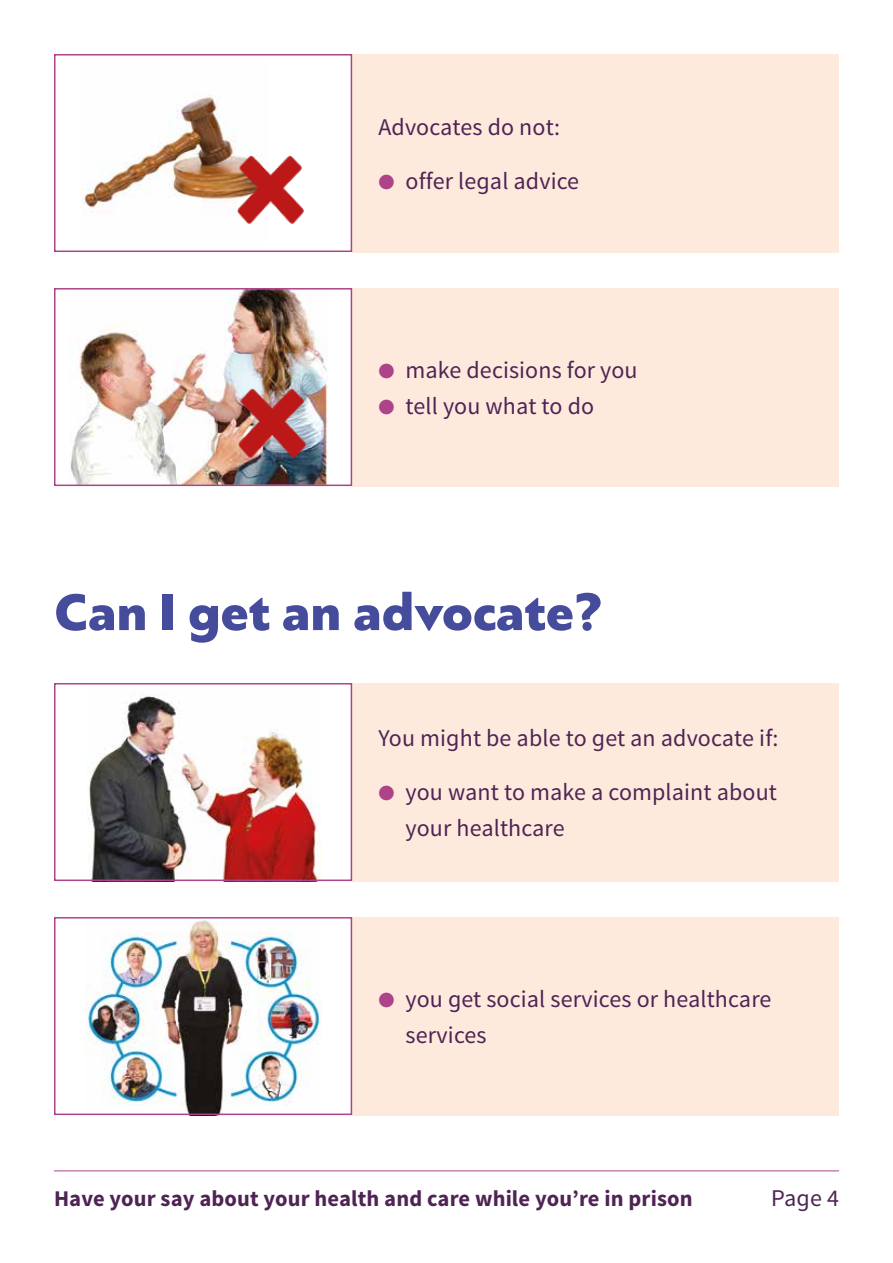
<style>
.page{position:relative;width:893px;height:1263px;background:#fff}
.page>*{position:absolute;margin:0;border:0;box-sizing:border-box;transform-origin:0 0}
.t1{font:900 54px "PF Bague Sans Pro";color:#454c9b}
.t2{font:24px/36px "Source Sans Pro";letter-spacing:.005em;color:#4f2454}
.t3{font:700 22.5px "Source Sans Pro";letter-spacing:.005em;color:#4f2454}
.s1{color:#ad4489}
</style>
<div class="page">
<hr style="left:54px;top:1170px;width:785px;height:1px;background:#ad4489">
<div style="left:352px;top:683px;width:487px;height:198px;background:#fdeadd"></div>
<div style="left:352px;top:917px;width:487px;height:198px;background:#fdeadd"></div>
<img style="left:88px;top:695px;width:232px;height:183px">
<div style="left:54px;top:683px;width:298px;height:198px;border:2px solid #ad4489"></div>
<img style="left:85px;top:920px;width:236px;height:192px">
<div style="left:54px;top:917px;width:298px;height:198px;border:2px solid #ad4489"></div>
<div style="left:352px;top:54px;width:487px;height:198px;background:#fdeadd"></div>
<img style="left:82px;top:95px;width:153px;height:118px">
<div style="left:54px;top:54px;width:298px;height:198px;border:2px solid #ad4489"></div>
<div style="left:352px;top:288px;width:487px;height:198px;background:#fdeadd"></div>
<img style="left:69px;top:291px;width:258px;height:192px">
<div style="left:54px;top:288px;width:298px;height:198px;border:2px solid #ad4489"></div>
<img style="left:235px;top:155px;width:69px;height:69px">
<img style="left:237px;top:387px;width:71px;height:71px">
<p class="t2" style="left:379px;top:109px;width:183px">Advocates do not:</p>
<p class="t2" style="left:379px;top:163px;width:202px"><span class="s1">●</span> offer legal advice</p>
<p class="t2" style="left:379px;top:352px;width:261px"><span class="s1">●</span> make decisions for you</p>
<p class="t2" style="left:379px;top:388px;width:217px"><span class="s1">●</span> tell you what to do</p>
<h1 class="t1" style="left:54px;top:578px;width:551px">Can I get an advocate?</h1>
<p class="t2" style="left:379px;top:720px;width:401px">You might be able to get an advocate if:</p>
<p class="t2" style="left:406px;top:774px;width:373px;text-indent:-27px"><span class="s1">●</span> you want to make a complaint about your healthcare</p>
<p class="t2" style="left:406px;top:981px;width:367px;text-indent:-27px"><span class="s1">●</span> you get social services or healthcare services</p>
<p class="t3" style="left:54px;top:1184px;width:640px">Have your say about your health and care while you’re in prison</p>
<p class="t2" style="left:771px;top:1180px;width:69px">Page 4</p>
</div>
